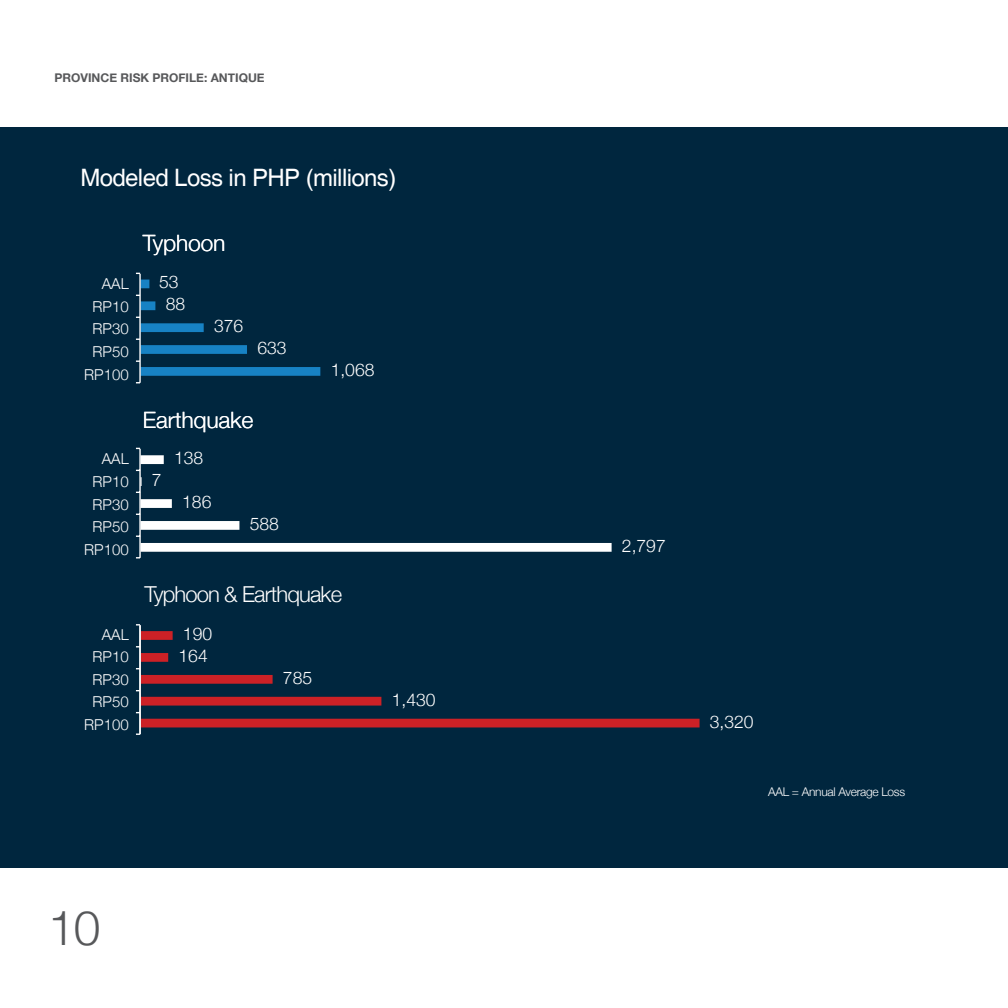
<style>
.page{position:relative;width:1008px;height:1008px;background:#fff}
.page>*{position:absolute;margin:0;border:0;box-sizing:border-box;transform-origin:0 0}
.t1{font:300 48px "Helvetica Neue";color:#57585a}
.t2{font:24px "Helvetica";letter-spacing:-.025em;color:#fff}
.t3{font:300 22.6px "Helvetica Neue";color:#fff}
.t4{font:300 22px "Helvetica Neue";letter-spacing:-.04em;color:#fff}
.t5{font:300 17.6px/22px "Helvetica Neue";color:#fff}
.t6{font:300 15px/22.6px "Helvetica Neue";color:#fff;text-align:right}
.t7{font:700 12px "Helvetica Neue";color:#57585a}
.t8{font:300 12px "Helvetica Neue";letter-spacing:-.025em;color:#fff}
</style>
<div class="page">
<div style="left:0;top:127px;width:1008px;height:741px;background:#00263e"></div>
<svg style="left:141px;top:455px;width:471px;height:97px"></svg>
<svg style="left:141px;top:631px;width:559px;height:96px"></svg>
<svg style="left:136px;top:280px;width:184px;height:96px"></svg>
<hr style="left:139px;top:274px;width:2px;height:109px;background:#fff">
<hr style="left:139px;top:449px;width:2px;height:109px;background:#fff">
<hr style="left:139px;top:625px;width:2px;height:109px;background:#fff">
<p class="t7" style="left:55px;top:69px;width:212px">PROVINCE RISK PROFILE: ANTIQUE</p>
<h2 class="t2" style="left:80px;top:164px;width:318px">Modeled Loss in PHP (millions)</h2>
<p class="t6" style="left:84px;top:272px;width:46px">AAL<br>RP10<br>RP30<br>RP50<br>RP100</p>
<p class="t6" style="left:84px;top:447px;width:46px">AAL<br>RP10<br>RP30<br>RP50<br>RP100</p>
<p class="t6" style="left:84px;top:622px;width:46px">AAL<br>RP10<br>RP30<br>RP50<br>RP100</p>
<h3 class="t3" style="left:143px;top:225px;width:84px">Typhoon</h3>
<p class="t5" style="left:159px;top:270px;width:28px;text-align:center">53<br>88</p>
<p class="t5" style="left:214px;top:314px;width:31px">376</p>
<p class="t5" style="left:257px;top:335px;width:31px">633</p>
<h3 class="t3" style="left:143px;top:401px;width:112px">Earthquake</h3>
<p class="t5" style="left:152px;top:467px;width:11px">7</p>
<p class="t5" style="left:174px;top:446px;width:31px">138</p>
<p class="t5" style="left:182px;top:489px;width:31px">186</p>
<p class="t5" style="left:250px;top:511px;width:31px">588</p>
<p class="t5" style="left:331px;top:357px;width:45px">1,068</p>
<h3 class="t4" style="left:145px;top:577px;width:199px">Typhoon &amp; Earthquake</h3>
<p class="t5" style="left:179px;top:621px;width:35px">190<br>164</p>
<p class="t5" style="left:283px;top:665px;width:31px">785</p>
<p class="t5" style="left:392px;top:687px;width:45px">1,430</p>
<h1 class="t1" style="left:48px;top:889px;width:54px">10</h1>
<p class="t5" style="left:622px;top:533px;width:45px">2,797</p>
<p class="t5" style="left:710px;top:709px;width:45px">3,320</p>
<p class="t8" style="left:768px;top:782px;width:138px">AAL = Annual Average Loss</p>
</div>
